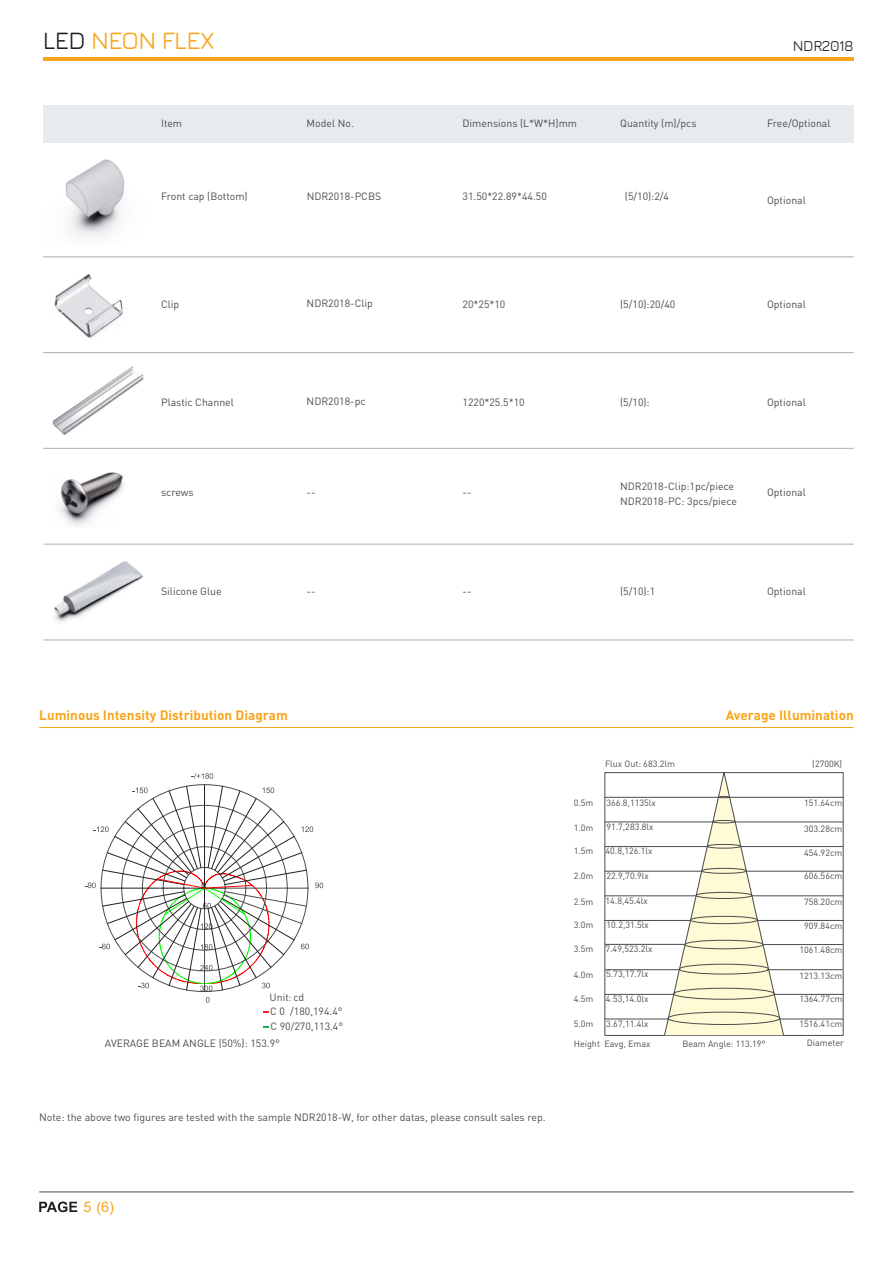
<style>
.page{position:relative;width:893px;height:1263px;background:#fff}
.page>*{position:absolute;margin:0;border:0;box-sizing:border-box;transform-origin:0 0}
.t1{font:500 24.9px "Jura";letter-spacing:-.025em;color:#f9a51b}
.t2{font:500 15.15px "Jura";letter-spacing:-.025em;color:#231f20}
.t3{font:14.4px "Arial";color:#f9a51b}
.t4{font:700 13.5px "DIN Pro";color:#f9a51b}
.t5{font:10.5px "DIN Pro";color:#4b4c4d}
.t6{font:9px "DIN Pro";color:#4b4c4d}
.t7{font:7.8px "Arial";color:#231f20}
.s1{color:#231f20}
.s2{font-family:"Adobe Song Std";font-weight:300}
</style>
<div class="page">
<hr style="left:39px;top:1191px;width:815px;height:1px;background:#4b4c4d">
<svg style="left:39px;top:1201px;width:38px;height:11px"></svg>
<hr style="left:43px;top:57px;width:811px;height:3px;background:#f9a51b">
<hr style="left:43px;top:352px;width:811px;height:1px;background:#b1b9bf">
<hr style="left:43px;top:256px;width:811px;height:1px;background:#b1b9bf">
<hr style="left:43px;top:448px;width:811px;height:1px;background:#b1b9bf">
<hr style="left:43px;top:544px;width:811px;height:1px;background:#b1b9bf">
<hr style="left:43px;top:639px;width:811px;height:1px;background:#b1b9bf">
<img style="left:59px;top:472px;width:65px;height:54px">
<img style="left:54px;top:561px;width:89px;height:61px">
<img style="left:54px;top:274px;width:69px;height:65px">
<div style="left:43px;top:105px;width:811px;height:38px;background:#e7ebed"></div>
<hr style="left:39px;top:727px;width:815px;height:1px;background:#f9a51b">
<svg style="left:85px;top:773px;width:238px;height:230px"></svg>
<img style="left:53px;top:366px;width:91px;height:69px">
<img style="left:65px;top:159px;width:60px;height:77px">
<hr style="left:605px;top:797px;width:113px;height:1px;background:#4b4c4d">
<hr style="left:730px;top:797px;width:113px;height:1px;background:#4b4c4d">
<hr style="left:605px;top:822px;width:108px;height:1px;background:#4b4c4d">
<hr style="left:735px;top:822px;width:108px;height:1px;background:#4b4c4d">
<hr style="left:605px;top:846px;width:102px;height:1px;background:#4b4c4d">
<hr style="left:741px;top:846px;width:102px;height:1px;background:#4b4c4d">
<hr style="left:605px;top:871px;width:97px;height:1px;background:#4b4c4d">
<hr style="left:746px;top:871px;width:97px;height:1px;background:#4b4c4d">
<hr style="left:605px;top:895px;width:91px;height:1px;background:#4b4c4d">
<hr style="left:752px;top:895px;width:91px;height:1px;background:#4b4c4d">
<hr style="left:605px;top:920px;width:85px;height:1px;background:#4b4c4d">
<hr style="left:757px;top:920px;width:86px;height:1px;background:#4b4c4d">
<hr style="left:605px;top:969px;width:75px;height:1px;background:#4b4c4d">
<hr style="left:767px;top:969px;width:75px;height:1px;background:#4b4c4d">
<hr style="left:605px;top:994px;width:69px;height:1px;background:#4b4c4d">
<hr style="left:774px;top:994px;width:69px;height:1px;background:#4b4c4d">
<hr style="left:605px;top:1019px;width:64px;height:1px;background:#4b4c4d">
<hr style="left:779px;top:1019px;width:64px;height:1px;background:#4b4c4d">
<svg style="left:664px;top:772px;width:120px;height:264px"></svg>
<hr style="left:763px;top:944px;width:80px;height:1px;background:#4b4c4d">
<hr style="left:605px;top:944px;width:80px;height:1px;background:#4b4c4d">
<h1 class="t1" style="left:43px;top:22px;width:173px"><span class="s1">LED</span> NEON FLEX</h1>
<h2 class="t2" style="left:793px;top:34px;width:62px">NDR2018</h2>
<p class="t5" style="left:161px;top:116px;width:23px">Item</p>
<p class="t5" style="left:307px;top:116px;width:49px">Model No.</p>
<p class="t5" style="left:463px;top:116px;width:116px">Dimensions (L*W*H)mm</p>
<p class="t5" style="left:620px;top:116px;width:78px">Quantity (m)/pcs</p>
<p class="t5" style="left:767px;top:116px;width:65px">Free/Optional</p>
<p class="t5" style="left:161px;top:189px;width:88px">Front cap (Bottom)</p>
<p class="t5" style="left:463px;top:189px;width:86px">31.50*22.89*44.50</p>
<p class="t5" style="left:625px;top:189px;width:46px">(5/10):2/4</p>
<p class="t5" style="left:307px;top:189px;width:76px">NDR2018-PCBS</p>
<p class="t5" style="left:767px;top:193px;width:40px">Optional</p>
<p class="t5" style="left:161px;top:297px;width:20px">Clip</p>
<p class="t5" style="left:161px;top:395px;width:74px">Plastic Channel</p>
<p class="t5" style="left:307px;top:296px;width:68px">NDR2018-Clip</p>
<p class="t5" style="left:307px;top:394px;width:60px">NDR2018-pc</p>
<p class="t5" style="left:463px;top:297px;width:44px">20*25*10</p>
<p class="t5" style="left:463px;top:395px;width:64px">1220*25.5*10</p>
<p class="t5" style="left:620px;top:297px;width:57px">(5/10):20/40</p>
<p class="t5" style="left:620px;top:395px;width:31px">(5/10):</p>
<p class="t5" style="left:767px;top:297px;width:40px">Optional</p>
<p class="t5" style="left:767px;top:395px;width:40px">Optional</p>
<p class="t5" style="left:620px;top:479px;width:115px">NDR2018-Clip:1pc/piece</p>
<p class="t5" style="left:620px;top:494px;width:118px">NDR2018-PC: 3pcs/piece</p>
<p class="t5" style="left:161px;top:485px;width:34px">screws</p>
<p class="t5" style="left:307px;top:485px;width:10px">--</p>
<p class="t5" style="left:463px;top:485px;width:10px">--</p>
<p class="t5" style="left:767px;top:485px;width:40px">Optional</p>
<p class="t5" style="left:161px;top:584px;width:62px">Silicone Glue</p>
<p class="t5" style="left:307px;top:584px;width:10px">--</p>
<p class="t5" style="left:463px;top:584px;width:10px">--</p>
<p class="t5" style="left:620px;top:584px;width:37px">(5/10):1</p>
<p class="t5" style="left:767px;top:584px;width:40px">Optional</p>
<p class="t4" style="left:39px;top:705px;width:250px">Luminous Intensity Distribution Diagram</p>
<p class="t4" style="left:726px;top:705px;width:130px">Average Illumination</p>
<p class="t7" style="left:202px;top:879px;width:6px">0</p>
<p class="t5" style="left:270px;top:990px;width:36px">Unit<span class="s2">:</span> cd</p>
<p class="t5" style="left:270px;top:1019px;width:74px">C 90/270,113.4°</p>
<p class="t5" style="left:270px;top:1004px;width:74px">C 0 /180,194.4°</p>
<p class="t5" style="left:105px;top:1035px;width:177px">AVERAGE BEAM ANGLE (50%): 153.9°</p>
<p class="t5" style="left:39px;top:1110px;width:508px">Note: the above two figures are tested with the sample NDR2018-W, for other datas, please consult sales rep.</p>
<p class="t6" style="left:574px;top:796px;width:21px">0.5m</p>
<p class="t6" style="left:574px;top:821px;width:21px">1.0m</p>
<p class="t6" style="left:574px;top:845px;width:21px">1.5m</p>
<p class="t6" style="left:574px;top:870px;width:21px">2.0m</p>
<p class="t6" style="left:574px;top:895px;width:21px">2.5m</p>
<p class="t6" style="left:574px;top:919px;width:21px">3.0m</p>
<p class="t6" style="left:574px;top:943px;width:21px">3.5m</p>
<p class="t6" style="left:574px;top:969px;width:21px">4.0m</p>
<p class="t6" style="left:574px;top:993px;width:21px">4.5m</p>
<p class="t6" style="left:574px;top:1018px;width:21px">5.0m</p>
<p class="t6" style="left:605px;top:758px;width:72px">Flux Out: 683.2lm</p>
<p class="t6" style="left:606px;top:796px;width:51px">366.8,1135lx</p>
<p class="t6" style="left:606px;top:820px;width:49px">91.7,283.8lx</p>
<p class="t6" style="left:605px;top:845px;width:49px">40.8,126.1lx</p>
<p class="t6" style="left:606px;top:870px;width:44px">22.9,70.9lx</p>
<p class="t6" style="left:605px;top:895px;width:44px">14.8,45.4lx</p>
<p class="t6" style="left:606px;top:919px;width:44px">10.2,31.5lx</p>
<p class="t6" style="left:605px;top:943px;width:49px">7.49,523.2lx</p>
<p class="t6" style="left:606px;top:968px;width:44px">5.73,17.7lx</p>
<p class="t6" style="left:606px;top:993px;width:44px">4.53,14.0lx</p>
<p class="t6" style="left:606px;top:1018px;width:44px">3.67,11.4lx</p>
<p class="t6" style="left:812px;top:758px;width:32px">(2700K)</p>
<p class="t6" style="left:804px;top:797px;width:40px">151.64cm</p>
<p class="t6" style="left:804px;top:822px;width:40px">303.28cm</p>
<p class="t6" style="left:804px;top:847px;width:40px">454.92cm</p>
<p class="t6" style="left:804px;top:870px;width:40px">606.56cm</p>
<p class="t6" style="left:804px;top:895px;width:40px">758.20cm</p>
<p class="t6" style="left:804px;top:920px;width:40px">909.84cm</p>
<p class="t6" style="left:799px;top:944px;width:44px">1061.48cm</p>
<p class="t6" style="left:799px;top:970px;width:44px">1213.13cm</p>
<p class="t6" style="left:799px;top:993px;width:44px">1364.77cm</p>
<p class="t6" style="left:799px;top:1017px;width:44px">1516.41cm</p>
<p class="t6" style="left:574px;top:1037px;width:78px">Height Eavg, Emax</p>
<p class="t6" style="left:682px;top:1037px;width:85px">Beam Angle: 113.19°</p>
<p class="t6" style="left:807px;top:1037px;width:39px">Diameter</p>
<h3 class="t3" style="left:84px;top:1197px;width:32px">5 (6)</h3>
</div>
